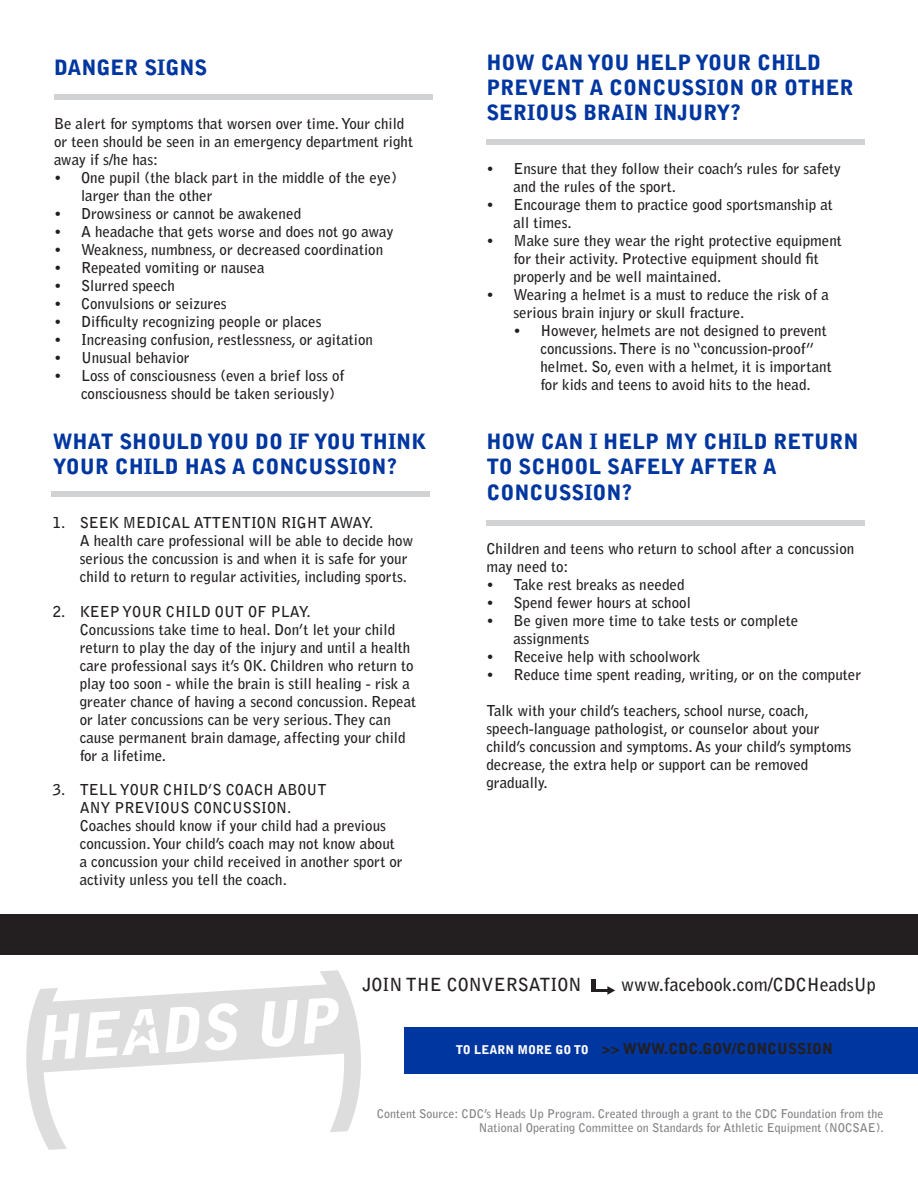
<style>
.page{position:relative;width:918px;height:1188px;background:#fff}
.page>*{position:absolute;margin:0;border:0;box-sizing:border-box;transform-origin:0 0}
.t1{font:900 21px/25.2px "Bell Gothic Std";color:#0036a0}
.t2{font:700 18px "Bell Gothic Std";color:#231f20}
.t3{font:700 15px/18px "Bell Gothic Std";color:#231f20}
.t4{font:900 15px "Bell Gothic Std";color:#231f20}
.t5{font:700 12px/14.4px "Bell Gothic Std";color:#808285;text-align:right}
.t6{font:900 12px "Bell Gothic Std";color:#fff}
</style>
<div class="page">
<div style="left:404px;top:1027px;width:514px;height:46px;background:#0036a0"></div>
<svg style="left:607px;top:986px;width:8px;height:9px"></svg>
<hr style="left:592px;top:989px;width:17px;height:3px;background:#231f20">
<hr style="left:592px;top:979px;width:4px;height:12px;background:#231f20">
<div style="left:0;top:914px;width:918px;height:41px;background:#231f20"></div>
<div style="left:52px;top:492px;width:378px;height:5px;background:#d1d2d4"></div>
<div style="left:486px;top:140px;width:379px;height:5px;background:#d1d2d4"></div>
<div style="left:54px;top:94px;width:378px;height:6px;background:#d1d2d4"></div>
<div style="left:486px;top:520px;width:379px;height:6px;background:#d1d2d4"></div>
<svg style="left:26px;top:970px;width:335px;height:180px"></svg>
<p class="t1" style="left:54px;top:55px;width:155px">DANGER SIGNS</p>
<p class="t3" style="left:54px;top:115px;width:361px">Be alert for symptoms that worsen over time. Your child or teen should be seen in an emergency department right away if s/he has:</p>
<p class="t3" style="left:81px;top:169px;width:317px;text-indent:-27px">• One pupil (the black part in the middle of the eye) larger than the other</p>
<p class="t3" style="left:54px;top:205px;width:249px">• Drowsiness or cannot be awakened</p>
<p class="t3" style="left:54px;top:223px;width:341px">• A headache that gets worse and does not go away</p>
<p class="t3" style="left:54px;top:241px;width:331px">• Weakness, numbness, or decreased coordination</p>
<p class="t3" style="left:54px;top:259px;width:212px">• Repeated vomiting or nausea</p>
<p class="t3" style="left:54px;top:277px;width:123px">• Slurred speech</p>
<p class="t3" style="left:54px;top:295px;width:174px">• Convulsions or seizures</p>
<p class="t3" style="left:54px;top:313px;width:269px">• Difficulty recognizing people or places</p>
<p class="t3" style="left:54px;top:331px;width:321px">• Increasing confusion, restlessness, or agitation</p>
<p class="t3" style="left:54px;top:349px;width:137px">• Unusual behavior</p>
<p class="t3" style="left:81px;top:367px;width:265px;text-indent:-27px">• Loss of consciousness (even a brief loss of consciousness should be taken seriously)</p>
<p class="t1" style="left:53px;top:429px;width:375px">WHAT SHOULD YOU DO IF YOU THINK<br>YOUR CHILD HAS A CONCUSSION?</p>
<p class="t3" style="left:80px;top:514px;width:335px;text-indent:-27px">1. SEEK MEDICAL ATTENTION RIGHT AWAY.<br>A health care professional will be able to decide how serious the concussion is and when it is safe for your child to return to regular activities, including sports.</p>
<p class="t3" style="left:80px;top:602px;width:338px;text-indent:-27px">2. KEEP YOUR CHILD OUT OF PLAY.<br>Concussions take time to heal. Don’t let your child return to play the day of the injury and until a health care professional says it’s OK. Children who return to play too soon - while the brain is still healing - risk a greater chance of having a second concussion. Repeat or later concussions can be very serious. They can cause permanent brain damage, affecting your child for a lifetime.</p>
<p class="t3" style="left:80px;top:781px;width:325px;text-indent:-27px">3. TELL YOUR CHILD’S COACH ABOUT<br>ANY PREVIOUS CONCUSSION.<br>Coaches should know if your child had a previous concussion. Your child’s coach may not know about a concussion your child received in another sport or activity unless you tell the coach.</p>
<p class="t1" style="left:486px;top:50px;width:369px">HOW CAN YOU HELP YOUR CHILD<br>PREVENT A CONCUSSION OR OTHER<br>SERIOUS BRAIN INJURY?</p>
<p class="t3" style="left:513px;top:160px;width:329px;text-indent:-27px">• Ensure that they follow their coach’s rules for safety and the rules of the sport.</p>
<p class="t3" style="left:513px;top:196px;width:321px;text-indent:-27px">• Encourage them to practice good sportsmanship at all times.</p>
<p class="t3" style="left:513px;top:232px;width:330px;text-indent:-27px">• Make sure they wear the right protective equipment for their activity. Protective equipment should fit properly and be well maintained.</p>
<p class="t3" style="left:513px;top:286px;width:317px;text-indent:-27px">• Wearing a helmet is a must to reduce the risk of a serious brain injury or skull fracture.</p>
<p class="t3" style="left:540px;top:322px;width:293px;text-indent:-27px">• However, helmets are not designed to prevent concussions. There is no “concussion-proof” helmet. So, even with a helmet, it is important for kids and teens to avoid hits to the head.</p>
<p class="t1" style="left:486px;top:429px;width:374px">HOW CAN I HELP MY CHILD RETURN<br>TO SCHOOL SAFELY AFTER A<br>CONCUSSION?</p>
<p class="t3" style="left:486px;top:539px;width:369px">Children and teens who return to school after a concussion may need to:</p>
<p class="t3" style="left:486px;top:575px;width:200px">• Take rest breaks as needed</p>
<p class="t3" style="left:486px;top:593px;width:206px">• Spend fewer hours at school</p>
<p class="t3" style="left:513px;top:611px;width:286px;text-indent:-27px">• Be given more time to take tests or complete assignments</p>
<p class="t3" style="left:486px;top:647px;width:215px">• Receive help with schoolwork</p>
<p class="t3" style="left:486px;top:665px;width:376px">• Reduce time spent reading, writing, or on the computer</p>
<p class="t3" style="left:486px;top:701px;width:366px">Talk with your child’s teachers, school nurse, coach, speech-language pathologist, or counselor about your child’s concussion and symptoms. As your child’s symptoms decrease, the extra help or support can be removed gradually.</p>
<p class="t2" style="left:363px;top:974px;width:221px">JOIN THE CONVERSATION</p>
<p class="t2" style="left:621px;top:974px;width:256px">www.facebook.com/CDCHeadsUp</p>
<p class="t6" style="left:456px;top:1043px;width:135px">TO LEARN MORE GO TO</p>
<p class="t4" style="left:602px;top:1040px;width:233px">&gt;&gt; WWW.CDC.GOV/CONCUSSION</p>
<p class="t5" style="left:377px;top:1106px;width:509px">Content Source: CDC’s Heads Up Program. Created through a grant to the CDC Foundation from the<br>National Operating Committee on Standards for Athletic Equipment (NOCSAE).</p>
</div>
